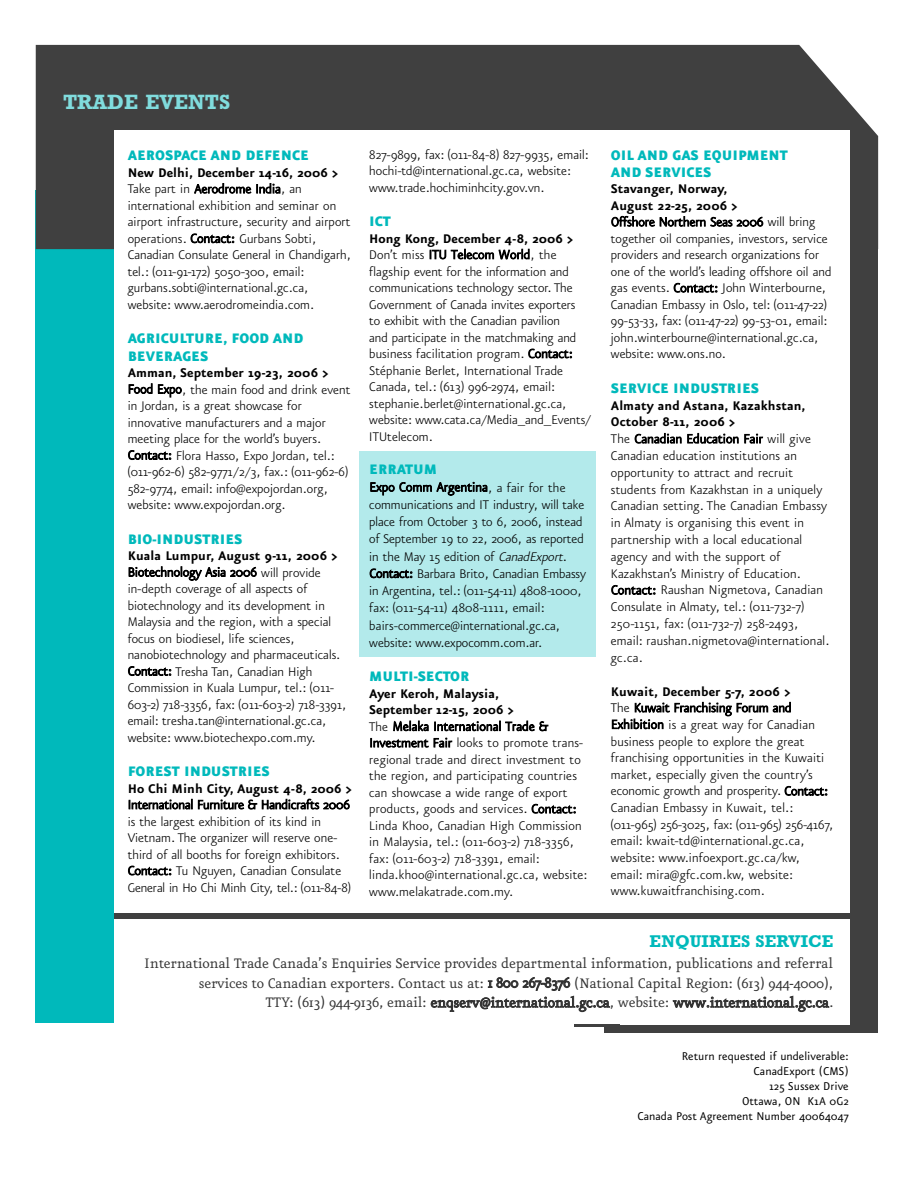
<style>
.page{position:relative;width:918px;height:1188px;background:#fff}
.page>*{position:absolute;margin:0;border:0;box-sizing:border-box;transform-origin:0 0}
.t1{font:700 21px "Rockwell";color:#80dcdd}
.t2{font:700 17.25px "Rockwell";letter-spacing:.01em;color:#00b9bb}
.t3{font:16.5px/19.6px "Eureka";letter-spacing:-.015em;color:#333;text-align:right}
.t4{font:900 16.5px/17.2px "Eureka Sans";color:#00b9bb}
.t5{font:300 15px/16.5px "Eureka Sans";letter-spacing:.005em;color:#000}
.t6{font:700 15px/16.5px "Eureka Sans";letter-spacing:.005em;color:#000}
.t7{font:13.5px/15px "Eureka Sans";color:#000;text-align:right}
.s1{font-style:italic}
</style>
<div class="page">
<div style="left:36px;top:190px;width:842px;height:833px;background:#00b9bb"></div>
<div style="left:36px;top:45px;width:842px;height:204px;background:#404040"></div>
<div style="left:604px;top:193px;width:274px;height:840px;background:#404040"></div>
<div style="left:114px;top:130px;width:736px;height:894px;background:#fff"></div>
<div style="left:114px;top:914px;width:736px;height:5px;background:#404040"></div>
<hr style="left:575px;top:1024px;width:45px;height:3px;background:#404040">
<div style="left:359px;top:452px;width:236px;height:205px;background:#b3eaeb"></div>
<h1 class="t1" style="left:63px;top:90px;width:169px">TRADE EVENTS</h1>
<p class="t4" style="left:128px;top:148px;width:183px">AEROSPACE AND DEFENCE</p>
<p class="t6" style="left:128px;top:166px;width:212px">New Delhi, December 14-16, 2006 &gt;</p>
<p class="t5" style="left:128px;top:182px;width:225px">Take part in Aerodrome India, an international exhibition and seminar on airport infrastructure, security and airport operations. Contact: Gurbans Sobti, Canadian Consulate General in Chandigarh, tel.: (011-91-172) 5050-300, email: gurbans.sobti@international.gc.ca, website: www.aerodromeindia.com.</p>
<p class="t4" style="left:128px;top:332px;width:177px">AGRICULTURE, FOOD AND<br>BEVERAGES</p>
<p class="t6" style="left:128px;top:366px;width:203px">Amman, September 19-23, 2006 &gt;</p>
<p class="t5" style="left:128px;top:382px;width:224px">Food Expo, the main food and drink event in Jordan, is a great showcase for innovative manufacturers and a major meeting place for the world’s buyers.<br>Contact: Flora Hasso, Expo Jordan, tel.: (011-962-6) 582-9771/2/3, fax.: (011-962-6)<br>582-9774, email: info@expojordan.org, website: www.expojordan.org.</p>
<p class="t4" style="left:128px;top:532px;width:116px">BIO-INDUSTRIES</p>
<p class="t6" style="left:128px;top:549px;width:212px">Kuala Lumpur, August 9-11, 2006 &gt;</p>
<p class="t5" style="left:128px;top:565px;width:220px">Biotechnology Asia 2006 will provide in-depth coverage of all aspects of biotechnology and its development in Malaysia and the region, with a special focus on biodiesel, life sciences, nanobiotechnology and pharmaceuticals.<br>Contact: Tresha Tan, Canadian High Commission in Kuala Lumpur, tel.: (011- 603-2) 718-3356, fax: (011-603-2) 718-3391, email: tresha.tan@international.gc.ca, website: www.biotechexpo.com.my.</p>
<p class="t4" style="left:128px;top:764px;width:143px">FOREST INDUSTRIES</p>
<p class="t6" style="left:128px;top:781px;width:226px">Ho Chi Minh City, August 4-8, 2006 &gt;</p>
<p class="t5" style="left:128px;top:798px;width:225px">International Furniture &amp; Handicrafts 2006 is the largest exhibition of its kind in Vietnam. The organizer will reserve one&shy;third of all booths for foreign exhibitors.<br>Contact: Tu Nguyen, Canadian Consulate General in Ho Chi Minh City, tel.: (011-84-8)</p>
<p class="t5" style="left:369px;top:147px;width:221px">827-9899, fax: (011-84-8) 827-9935, email: hochi-td@international.gc.ca, website: www.trade.hochiminhcity.gov.vn.</p>
<p class="t4" style="left:369px;top:214px;width:23px">ICT</p>
<p class="t6" style="left:369px;top:231px;width:206px">Hong Kong, December 4-8, 2006 &gt;</p>
<p class="t5" style="left:369px;top:248px;width:223px">Don’t miss ITU Telecom World, the flagship event for the information and communications technology sector. The Government of Canada invites exporters<br>to exhibit with the Canadian pavilion<br>and participate in the matchmaking and business facilitation program. Contact:<br>Stéphanie Berlet, International Trade Canada, tel.: (613) 996-2974, email: stephanie.berlet@international.gc.ca, website: www.cata.ca/Media_and_Events/ ITUtelecom.</p>
<p class="t4" style="left:369px;top:462px;width:69px">ERRATUM</p>
<p class="t5" style="left:369px;top:480px;width:218px;line-height:17.2px">Expo Comm Argentina, a fair for the communications and IT industry, will take place from October 3 to 6, 2006, instead of September 19 to 22, 2006, as reported in the May 15 edition of <span class="s1">CanadExport</span>.<br>Contact: Barbara Brito, Canadian Embassy in Argentina, tel.: (011-54-11) 4808-1000, fax: (011-54-11) 4808-1111, email: bairs-commerce@international.gc.ca, website: www.expocomm.com.ar.</p>
<p class="t4" style="left:369px;top:669px;width:102px">MULTI-SECTOR</p>
<p class="t6" style="left:369px;top:687px;width:146px">Ayer Keroh, Malaysia,<br>September 12-15, 2006 &gt;</p>
<p class="t5" style="left:369px;top:719px;width:220px">The Melaka International Trade &amp; Investment Fair looks to promote trans&shy;regional trade and direct investment to the region, and participating countries can showcase a wide range of export products, goods and services. Contact:<br>Linda Khoo, Canadian High Commission in Malaysia, tel.: (011-603-2) 718-3356, fax: (011-603-2) 718-3391, email: linda.khoo@international.gc.ca, website: www.melakatrade.com.my.</p>
<p class="t4" style="left:611px;top:148px;width:178px">OIL AND GAS EQUIPMENT<br>AND SERVICES</p>
<p class="t6" style="left:611px;top:182px;width:129px">Stavanger, Norway,<br>August 22-25, 2006 &gt;</p>
<p class="t5" style="left:611px;top:215px;width:222px">Offshore Northern Seas 2006 will bring together oil companies, investors, service providers and research organizations for one of the world’s leading offshore oil and gas events. Contact: John Winterbourne, Canadian Embassy in Oslo, tel: (011-47-22)<br>99-53-33, fax: (011-47-22) 99-53-01, email: john.winterbourne@international.gc.ca, website: www.ons.no.</p>
<p class="t4" style="left:611px;top:381px;width:149px">SERVICE INDUSTRIES</p>
<p class="t6" style="left:611px;top:398px;width:196px">Almaty and Astana, Kazakhstan,<br>October 8-11, 2006 &gt;</p>
<p class="t5" style="left:611px;top:432px;width:220px">The Canadian Education Fair will give Canadian education institutions an opportunity to attract and recruit students from Kazakhstan in a uniquely Canadian setting. The Canadian Embassy in Almaty is organising this event in partnership with a local educational agency and with the support of Kazakhstan’s Ministry of Education.<br>Contact: Raushan Nigmetova, Canadian Consulate in Almaty, tel.: (011-732-7)<br>250-1151, fax: (011-732-7) 258-2493, email: raushan.nigmetova@international. gc.ca.</p>
<p class="t6" style="left:611px;top:684px;width:181px">Kuwait, December 5-7, 2006 &gt;</p>
<p class="t5" style="left:611px;top:701px;width:224px">The Kuwait Franchising Forum and Exhibition is a great way for Canadian business people to explore the great franchising opportunities in the Kuwaiti market, especially given the country’s economic growth and prosperity. Contact:<br>Canadian Embassy in Kuwait, tel.: (011-965) 256-3025, fax: (011-965) 256-4167, email: kwait-td@international.gc.ca, website: www.infoexport.gc.ca/kw, email: mira@gfc.com.kw, website: www.kuwaitfranchising.com.</p>
<p class="t2" style="left:650px;top:931px;width:185px">ENQUIRIES SERVICE</p>
<p class="t3" style="left:144px;top:952px;width:691px">International Trade Canada’s Enquiries Service provides departmental information, publications and referral services to Canadian exporters. Contact us at: 1 800 267-8376 (National Capital Region: (613) 944-4000),<br>TTY: (613) 944-9136, email: enqserv@international.gc.ca, website: www.international.gc.ca.</p>
<p class="t7" style="left:637px;top:1050px;width:213px">Return requested if undeliverable:<br>CanadExport (CMS)<br>125 Sussex Drive<br>Ottawa, ON K1A 0G2<br>Canada Post Agreement Number 40064047</p>
</div>
